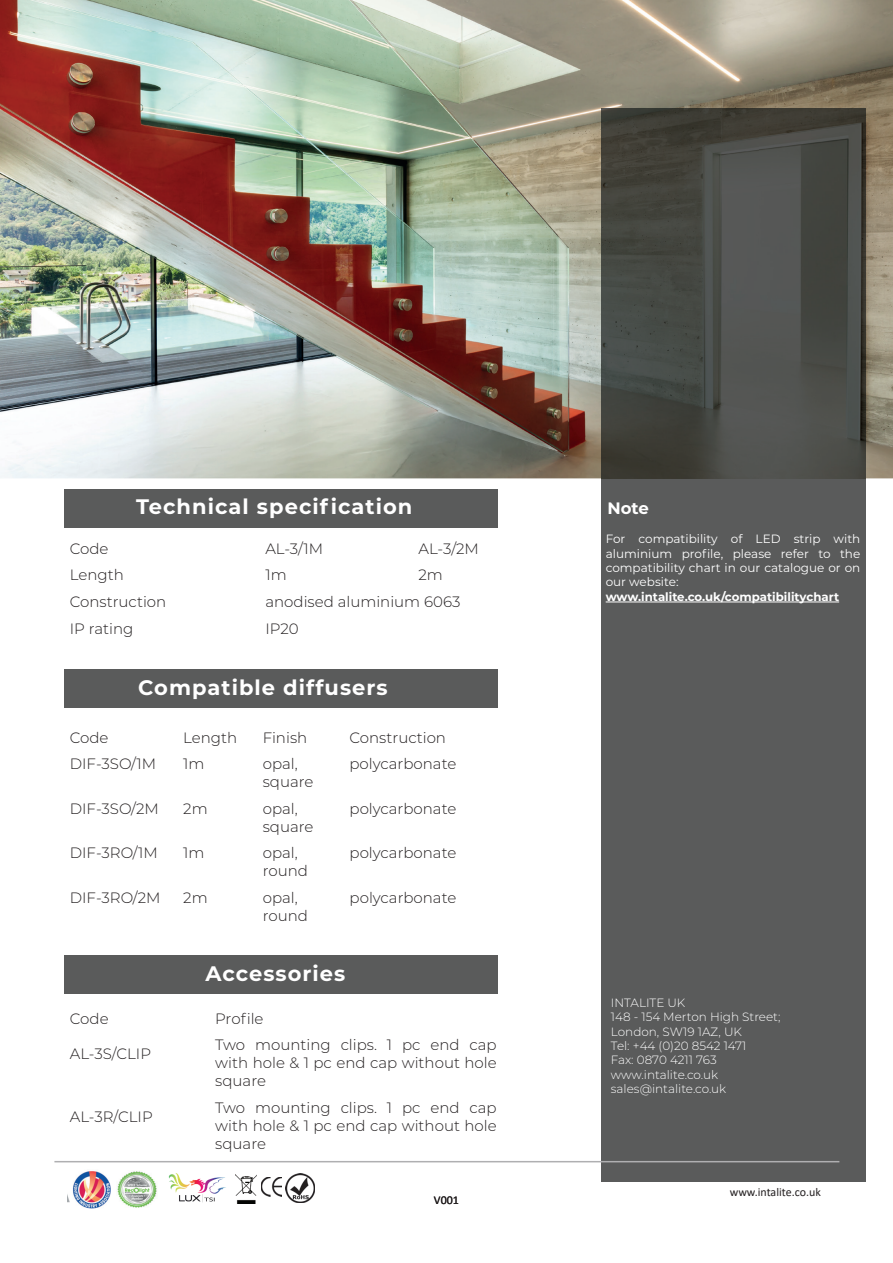
<style>
.page{position:relative;width:893px;height:1263px;background:#fff}
.page>*{position:absolute;margin:0;border:0;box-sizing:border-box;transform-origin:0 0}
.t1{font:700 21px "Montserrat";letter-spacing:.05em;color:#fff}
.t2{font:700 16.5px "Montserrat";color:#fff}
.t3{font:300 15px/18px "Montserrat";color:#231f20}
.t4{font:300 12px/14.4px "Montserrat";color:#fff}
.t5{font:12px/14.4px "Montserrat";color:#fff;text-align:justify}
.t6{font:12px "Calibri";color:#231f20}
.t7{font:700 11.7px "Montserrat";color:#fff}
</style>
<div class="page">
<img style="left:0;top:0;width:893px;height:478px">
<div style="left:64px;top:669px;width:433px;height:39px;background:#5a5b5b"></div>
<div style="left:64px;top:490px;width:433px;height:38px;background:#5a5b5b"></div>
<div style="left:601px;top:478px;width:264px;height:704px;background:#5a5b5b"></div>
<img style="left:601px;top:108px;width:264px;height:370px">
<div style="left:64px;top:955px;width:433px;height:38px;background:#5a5b5b"></div>
<img style="left:68px;top:1171px;width:43px;height:38px">
<hr style="left:54px;top:1161px;width:785px;height:1px;background:#afafb1">
<img style="left:236px;top:1174px;width:21px;height:29px">
<img style="left:261px;top:1177px;width:21px;height:19px">
<img style="left:286px;top:1174px;width:29px;height:29px">
<img style="left:117px;top:1171px;width:40px;height:37px">
<img style="left:168px;top:1173px;width:58px;height:30px">
<hr style="left:606px;top:602px;width:233px;height:1px;background:#fff">
<h1 class="t1" style="left:136px;top:492px;width:278px">Technical specification</h1>
<p class="t3" style="left:70px;top:539px;width:40px">Code</p>
<p class="t3" style="left:265px;top:539px;width:59px">AL-3/1M</p>
<p class="t3" style="left:418px;top:539px;width:62px">AL-3/2M</p>
<p class="t3" style="left:70px;top:565px;width:56px">Length</p>
<p class="t3" style="left:265px;top:565px;width:23px">1m</p>
<p class="t3" style="left:418px;top:565px;width:26px">2m</p>
<p class="t3" style="left:70px;top:592px;width:98px">Construction</p>
<p class="t3" style="left:265px;top:592px;width:197px">anodised aluminium 6063</p>
<p class="t3" style="left:70px;top:619px;width:65px">IP rating</p>
<p class="t3" style="left:265px;top:619px;width:35px">IP20</p>
<h1 class="t1" style="left:138px;top:672px;width:251px">Compatible diffusers</h1>
<p class="t3" style="left:70px;top:728px;width:40px">Code</p>
<p class="t3" style="left:183px;top:728px;width:55px">Length</p>
<p class="t3" style="left:263px;top:728px;width:46px">Finish</p>
<p class="t3" style="left:349px;top:728px;width:98px">Construction</p>
<p class="t3" style="left:70px;top:754px;width:88px">DIF-3SO/1M</p>
<p class="t3" style="left:183px;top:754px;width:23px">1m</p>
<p class="t3" style="left:263px;top:754px;width:52px">opal, square</p>
<p class="t3" style="left:349px;top:754px;width:108px">polycarbonate</p>
<p class="t3" style="left:70px;top:799px;width:91px">DIF-3SO/2M</p>
<p class="t3" style="left:183px;top:799px;width:26px">2m</p>
<p class="t3" style="left:263px;top:799px;width:52px">opal, square</p>
<p class="t3" style="left:350px;top:799px;width:108px">polycarbonate</p>
<p class="t3" style="left:70px;top:844px;width:90px">DIF-3RO/1M</p>
<p class="t3" style="left:183px;top:844px;width:23px">1m</p>
<p class="t3" style="left:263px;top:844px;width:47px">opal, round</p>
<p class="t3" style="left:350px;top:844px;width:108px">polycarbonate</p>
<p class="t3" style="left:70px;top:888px;width:92px">DIF-3RO/2M</p>
<p class="t3" style="left:183px;top:888px;width:26px">2m</p>
<p class="t3" style="left:263px;top:888px;width:47px">opal, round</p>
<p class="t3" style="left:350px;top:888px;width:108px">polycarbonate</p>
<h1 class="t1" style="left:205px;top:959px;width:142px">Accessories</h1>
<p class="t3" style="left:70px;top:1009px;width:40px">Code</p>
<p class="t3" style="left:215px;top:1009px;width:50px">Profile</p>
<p class="t3" style="left:70px;top:1044px;width:83px">AL-3S/CLIP</p>
<p class="t3" style="left:215px;top:1035px;width:283px;text-align:justify">Two mounting clips. 1 pc end cap with hole &amp; 1 pc end cap without hole square</p>
<p class="t3" style="left:70px;top:1107px;width:84px">AL-3R/CLIP</p>
<p class="t3" style="left:215px;top:1098px;width:283px;text-align:justify">Two mounting clips. 1 pc end cap with hole &amp; 1 pc end cap without hole square</p>
<p class="t6" style="left:434px;top:1191px;width:27px">V001</p>
<p class="t2" style="left:607px;top:496px;width:43px">Note</p>
<p class="t5" style="left:606px;top:531px;width:256px">For compatibility of LED strip with aluminium profile, please refer to the compatibility chart in our catalogue or on our website:</p>
<p class="t7" style="left:606px;top:588px;width:235px">www.intalite.co.uk/compatibilitychart</p>
<p class="t4" style="left:611px;top:995px;width:171px">INTALITE UK<br>148 - 154 Merton High Street;<br>London, SW19 1AZ, UK<br>Tel: +44 (0)20 8542 1471<br>Fax: 0870 4211 763 www.intalite.co.uk sales@intalite.co.uk</p>
<p class="t6" style="left:730px;top:1183px;width:93px">www.intalite.co.uk</p>
</div>
